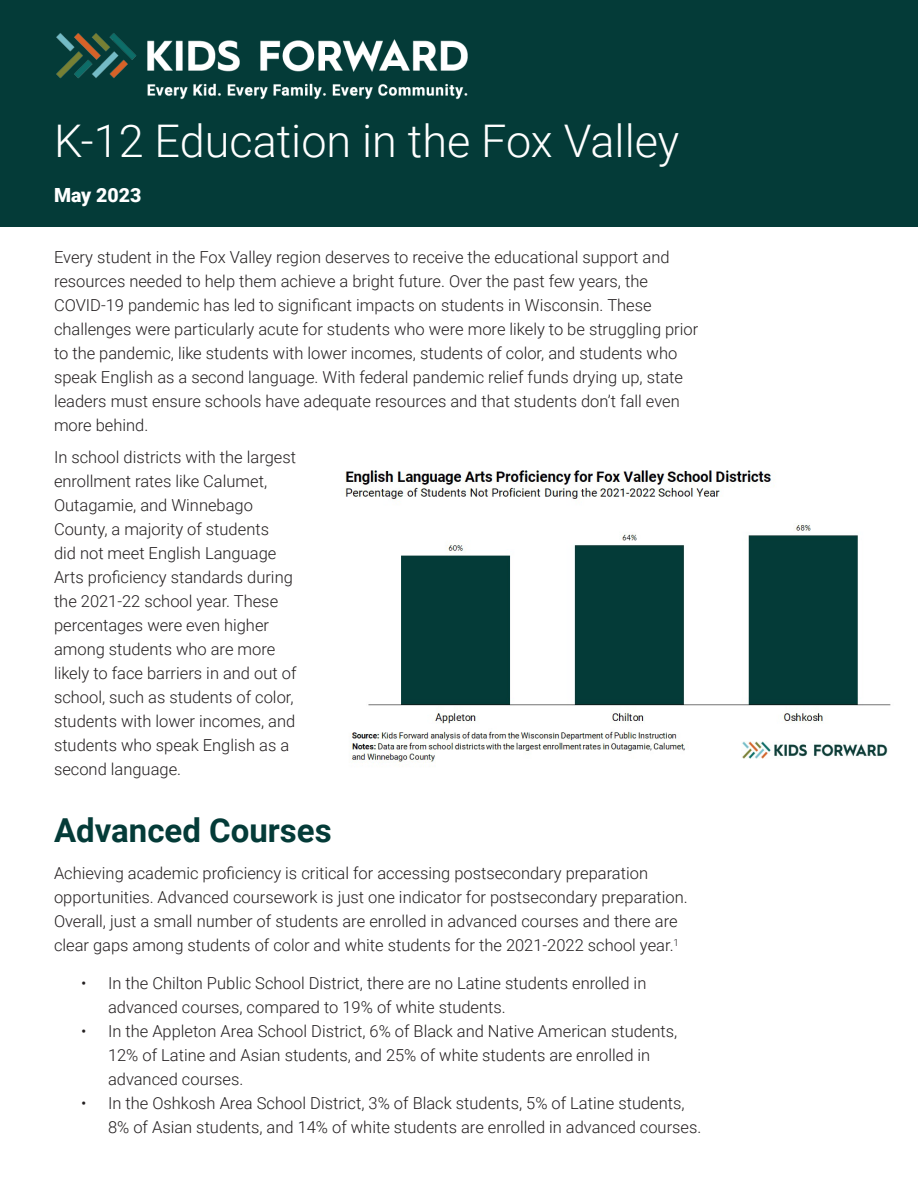
<style>
.page{position:relative;width:918px;height:1188px;background:#fff}
.page>*{position:absolute;margin:0;border:0;box-sizing:border-box;transform-origin:0 0}
.t1{font:300 45px "Roboto";color:#fff}
.Header{font:700 33px "Roboto";color:#043b38}
.Date{font:900 19.5px "Roboto";color:#fff}
.Body_Copy{font:300 16.5px/24px "Roboto";color:#231f20}
</style>
<div class="page">
<div style="left:0;top:0;width:918px;height:227px;background:#043b38"></div>
<img style="left:345px;top:470px;width:546px;height:295px">
<img style="left:56px;top:33px;width:412px;height:67px">
<p class="t1" style="left:54px;top:110px;width:627px">K-12 Education in the Fox Valley</p>
<p class="Date" style="left:54px;top:181px;width:89px">May 2023</p>
<p class="Body_Copy" style="left:54px;top:245px;width:646px">Every student in the Fox Valley region deserves to receive the educational support and resources needed to help them achieve a bright future. Over the past few years, the COVID-19 pandemic has led to significant impacts on students in Wisconsin. These challenges were particularly acute for students who were more likely to be struggling prior to the pandemic, like students with lower incomes, students of color, and students who speak English as a second language. With federal pandemic relief funds drying up, state leaders must ensure schools have adequate resources and that students don’t fall even more behind.</p>
<p class="Body_Copy" style="left:54px;top:444px;width:244px">In school districts with the largest enrollment rates like Calumet,<br>Outagamie, and Winnebago<br>County, a majority of students<br>did not meet English Language<br>Arts proficiency standards during the 2021-22 school year. These percentages were even higher among students who are more likely to face barriers in and out of school, such as students of color, students with lower incomes, and students who speak English as a second language.</p>
<p class="Header" style="left:54px;top:807px;width:279px">Advanced Courses</p>
<p class="Body_Copy" style="left:54px;top:861px;width:635px">Achieving academic proficiency is critical for accessing postsecondary preparation opportunities. Advanced coursework is just one indicator for postsecondary preparation.<br>Overall, just a small number of students are enrolled in advanced courses and there are clear gaps among students of color and white students for the 2021-2022 school year.<sup>1</sup></p>
<p class="Body_Copy" style="left:108px;top:970px;width:540px;text-indent:-27px">• In the Chilton Public School District, there are no Latine students enrolled in advanced courses, compared to 19% of white students.</p>
<p class="Body_Copy" style="left:108px;top:1018px;width:571px;text-indent:-27px">• In the Appleton Area School District, 6% of Black and Native American students,<br>12% of Latine and Asian students, and 25% of white students are enrolled in advanced courses.</p>
<p class="Body_Copy" style="left:108px;top:1090px;width:595px;text-indent:-27px">• In the Oshkosh Area School District, 3% of Black students, 5% of Latine students,<br>8% of Asian students, and 14% of white students are enrolled in advanced courses.</p>
</div>
